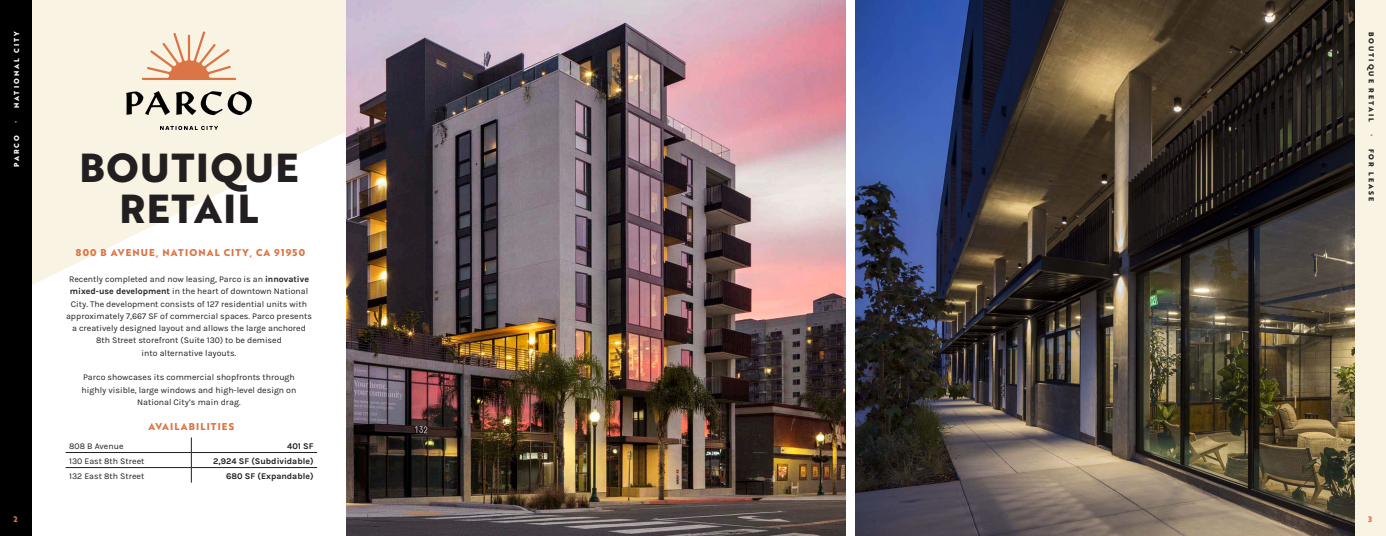
<style>
.page{position:relative;width:1386px;height:536px;background:#fff}
.page>*{position:absolute;margin:0;border:0;box-sizing:border-box;transform-origin:0 0}
.t1{font:700 39.38px "Brother 1816 Extra";letter-spacing:.04em;color:#231f20}
.t2{font:700 9.62px "Brother 1816 Extra";letter-spacing:.12em;color:#db7545}
.t3{font:8.75px/12.2px "Karla";color:#231f20;text-align:center}
.t4{font:700 8.75px "Karla";color:#231f20}
.t5{font:700 7.88px "Brother 1816 Extra";color:#db7545}
.t6{font:700 7px "Brother 1816 Extra";letter-spacing:.29em;color:#231f20}
.t7{font:700 7px "Brother 1816 Extra";letter-spacing:.29em;color:#fff}
.s1{color:#db7545}
.s2{font-weight:700}
</style>
<div class="page">
<svg style="left:32px;top:0;width:314px;height:285px;fill:#f9f3e4"></svg>
<div style="left:0;top:0;width:32px;height:536px;background:#000"></div>
<svg style="left:126px;top:91px;width:44px;height:24px"></svg>
<svg style="left:176px;top:91px;width:76px;height:24px;background:#9c998f"></svg>
<svg style="left:142px;top:31px;width:94px;height:49px;background:#f0cfb7"></svg>
<svg style="left:160px;top:126px;width:58px;height:4px"></svg>
<div style="left:1354px;top:0;width:32px;height:536px;background:#f9f3e4"></div>
<hr style="left:66px;top:452px;width:125px;height:1px;background:#231f20">
<hr style="left:191px;top:452px;width:126px;height:1px;background:#231f20">
<hr style="left:66px;top:467px;width:125px;height:1px;background:#231f20">
<hr style="left:191px;top:467px;width:126px;height:1px;background:#231f20">
<svg style="left:191px;top:437px;width:1px;height:45px"></svg>
<img style="left:346px;top:0;width:499px;height:536px">
<img style="left:856px;top:0;width:498px;height:536px">
<p class="t7" style="left:11px;top:123px;width:93px;rotate:-90deg"><span class="s1">•</span> NATIONAL CITY</p>
<p class="t7" style="left:11px;top:167px;width:33px;rotate:-90deg">PARCO</p>
<p class="t5" style="left:14px;top:512px;width:6px">2</p>
<p class="t1" style="left:79px;top:138px;width:221px">BOUTIQUE</p>
<p class="t1" style="left:119px;top:179px;width:141px">RETAIL</p>
<p class="t2" style="left:76px;top:244px;width:231px">800 B AVENUE, NATIONAL CITY, CA 91950</p>
<p class="t3" style="left:66px;top:273px;width:247px">Recently completed and now leasing, Parco is an <span class="s2">innovative mixed-use development</span> in the heart of downtown National City. The development consists of 127 residential units with approximately 7,667 SF of commercial spaces. Parco presents a creatively designed layout and allows the large anchored 8th Street storefront (Suite 130) to be demised<br>into alternative layouts.</p>
<p class="t3" style="left:82px;top:371px;width:216px">Parco showcases its commercial shopfronts through highly visible, large windows and high-level design on<br>National City’s main drag.</p>
<p class="t2" style="left:148px;top:419px;width:87px">AVAILABILITIES</p>
<p class="t3" style="left:69px;top:440px;width:56px">808 B Avenue</p>
<p class="t4" style="left:287px;top:441px;width:28px">401 SF</p>
<p class="t3" style="left:69px;top:455px;width:77px">130 East 8th Street</p>
<p class="t4" style="left:213px;top:456px;width:102px">2,924 SF (Subdividable)</p>
<p class="t3" style="left:69px;top:470px;width:77px">132 East 8th Street</p>
<p class="t4" style="left:226px;top:471px;width:89px">680 SF (Expandable)</p>
<p class="t6" style="left:1377px;top:32px;width:92px;rotate:90deg">BOUTIQUE RETAIL</p>
<p class="t6" style="left:1377px;top:134px;width:69px;rotate:90deg"><span class="s1">•</span> FOR LEASE</p>
<p class="t5" style="left:1368px;top:512px;width:5px">3</p>
</div>
